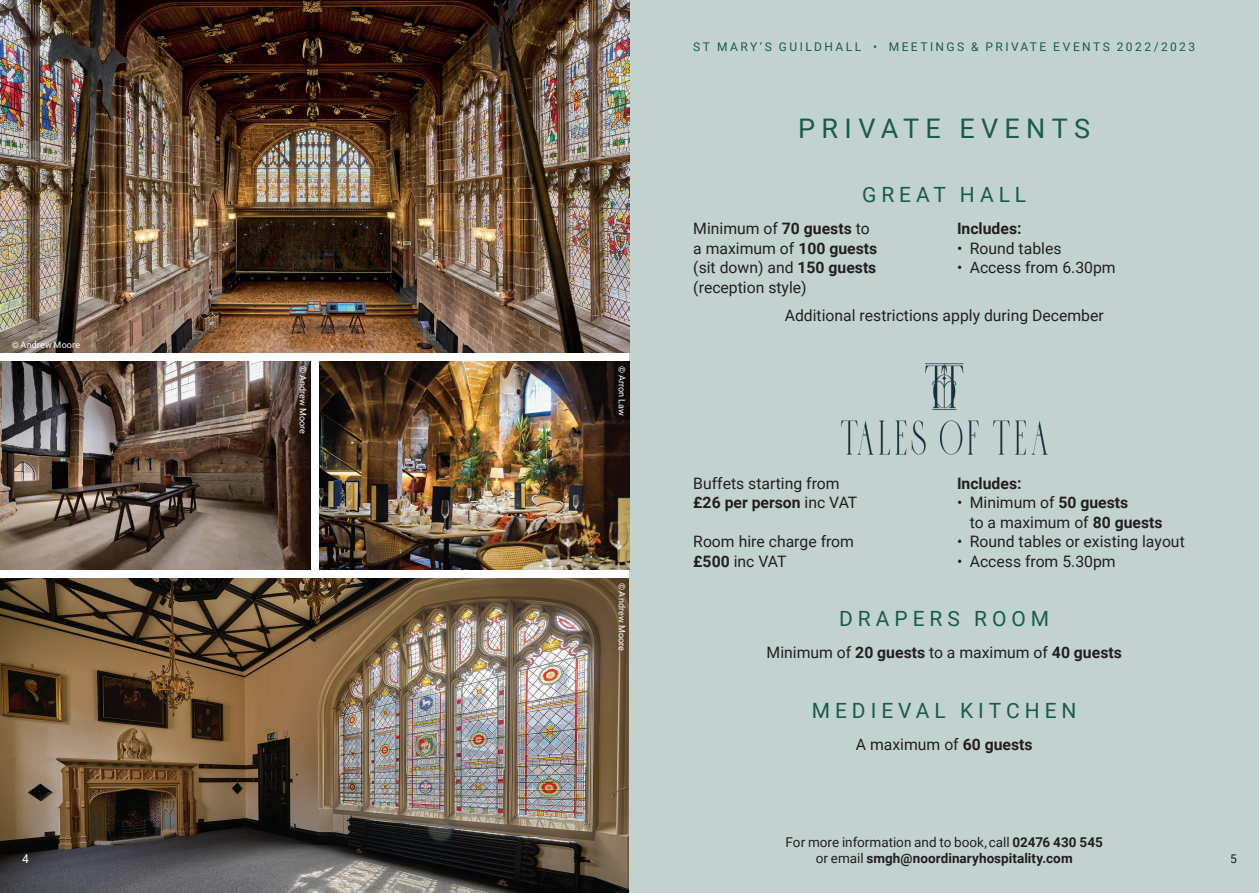
<style>
.page{position:relative;width:1259px;height:893px;background:#fff}
.page>*{position:absolute;margin:0;border:0;box-sizing:border-box;transform-origin:0 0}
.t1{font:27px "Roboto";letter-spacing:.235em;color:#1a5b4e}
.t2{font:21px "Roboto";letter-spacing:.235em;color:#1a5b4e}
.t3{font:15.75px/19.5px "Roboto";color:#231f20}
.t4{font:700 15.75px "Roboto";color:#231f20}
.Footer_contact_detai{font:700 13.5px/16.5px "Roboto";letter-spacing:.005em;color:#231f20;text-align:center}
.Footer_contact_detai-2{font:12px "Roboto";letter-spacing:.205em;color:#1a5b4e}
.Footer_contact_detai-3{font:12px "Roboto";color:#231f20}
.Footer_contact_detai-4{font:12px "Roboto";color:#fff}
.Footer_contact_detai-5{font:9px "Roboto";letter-spacing:.015em;color:#fff}
.s1{font-weight:700}
.s2{font-weight:400}
</style>
<div class="page">
<img style="left:0;top:578px;width:629px;height:315px">
<div style="left:629px;top:0;width:630px;height:893px;background:#c2d3cf"></div>
<img style="left:0;top:0;width:629px;height:353px">
<img style="left:841px;top:363px;width:207px;height:92px">
<img style="left:0;top:361px;width:310px;height:209px">
<img style="left:319px;top:361px;width:310px;height:209px">
<p class="Footer_contact_detai-5" style="left:12px;top:338px;width:70px">© Andrew Moore</p>
<p class="Footer_contact_detai-4" style="left:22px;top:851px;width:8px">4</p>
<p class="Footer_contact_detai-5" style="left:309px;top:366px;width:70px;rotate:90deg">© Andrew Moore</p>
<p class="Footer_contact_detai-5" style="left:628px;top:366px;width:52px;rotate:90deg">© Arron Law</p>
<p class="Footer_contact_detai-5" style="left:628px;top:583px;width:70px;rotate:90deg">© Andrew Moore</p>
<p class="Footer_contact_detai-2" style="left:693px;top:38px;width:503px">ST MARY’S GUILDHALL • MEETINGS &amp; PRIVATE EVENTS 2022/2023</p>
<p class="t1" style="left:798px;top:110px;width:293px">PRIVATE EVENTS</p>
<p class="t2" style="left:862px;top:180px;width:165px">GREAT HALL</p>
<p class="t3" style="left:693px;top:218px;width:185px">Minimum of <span class="s1">70 guests</span> to a maximum of <span class="s1">100 guests </span>(sit down) and <span class="s1">150 guests </span>(reception style)</p>
<p class="t4" style="left:957px;top:217px;width:66px">Includes:</p>
<p class="t3" style="left:957px;top:238px;width:106px">• Round tables</p>
<p class="t3" style="left:957px;top:257px;width:160px">• Access from 6.30pm</p>
<p class="t3" style="left:784px;top:305px;width:320px">Additional restrictions apply during December</p>
<p class="t3" style="left:693px;top:473px;width:166px">Buffets starting from <span class="s1">£26 per person</span> inc VAT</p>
<p class="t3" style="left:693px;top:531px;width:162px">Room hire charge from <span class="s1">£500</span> inc VAT</p>
<p class="t4" style="left:957px;top:472px;width:66px">Includes:</p>
<p class="t3" style="left:969px;top:492px;width:194px;text-indent:-13px">• Minimum of <span class="s1">50 guests<br></span>to a maximum of <span class="s1">80 guests</span></p>
<p class="t3" style="left:957px;top:531px;width:229px">• Round tables or existing layout</p>
<p class="t3" style="left:957px;top:551px;width:160px">• Access from 5.30pm</p>
<p class="t2" style="left:839px;top:604px;width:211px">DRAPERS ROOM</p>
<p class="t3" style="left:766px;top:642px;width:357px">Minimum of <span class="s1">20 guests</span> to a maximum of <span class="s1">40 guests</span></p>
<p class="t2" style="left:812px;top:695px;width:266px">MEDIEVAL KITCHEN</p>
<p class="t3" style="left:856px;top:734px;width:178px">A maximum of <span class="s1">60 guests</span></p>
<p class="Footer_contact_detai" style="left:785px;top:833px;width:319px"><span class="s2">For more information and to book, call</span> 02476 430 545 <span class="s2">or email</span> smgh@noordinaryhospitality.com</p>
<p class="Footer_contact_detai-3" style="left:1230px;top:851px;width:8px">5</p>
</div>
